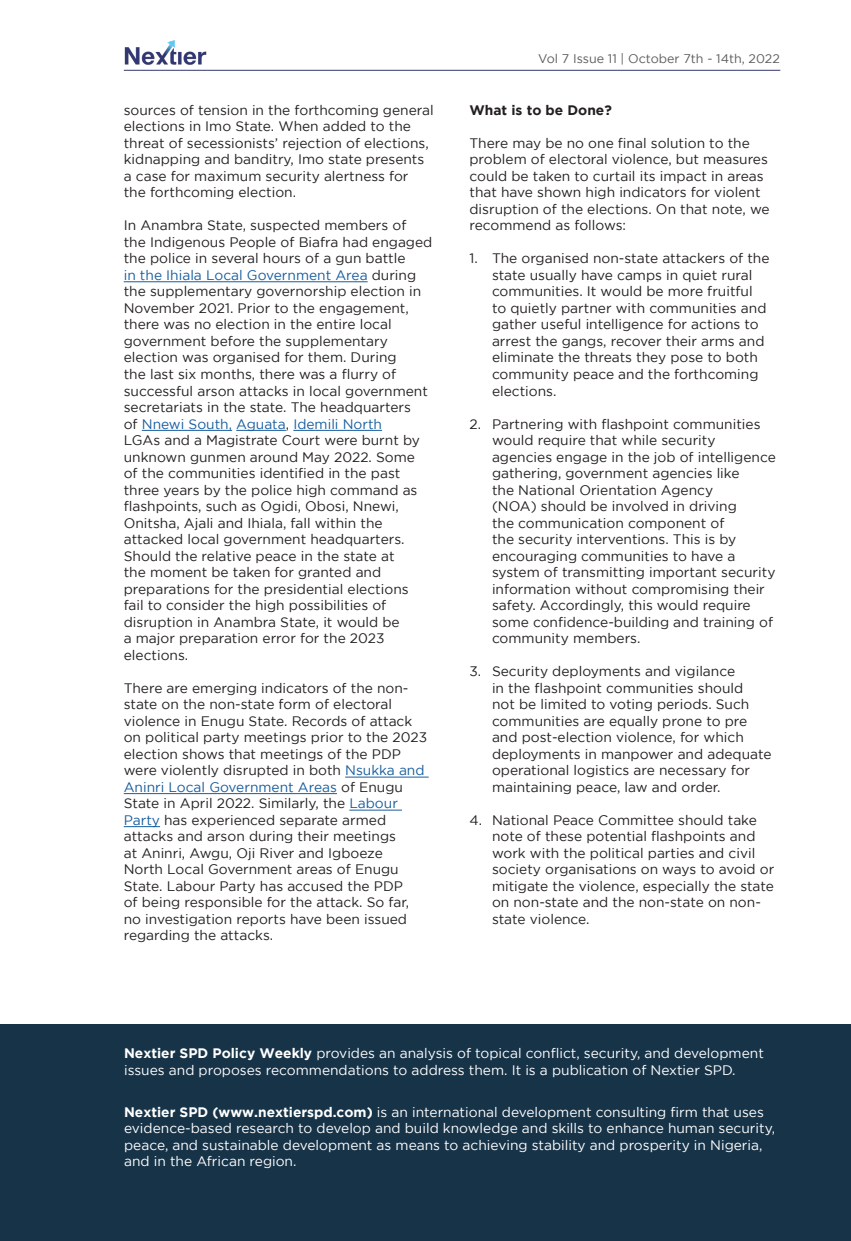
<style>
.page{position:relative;width:851px;height:1241px;background:#fff}
.page>*{position:absolute;margin:0;border:0;box-sizing:border-box;transform-origin:0 0}
.t1{font:13.75px/16.5px "Gotham";color:#231f20}
.t2{font:13.75px/16.5px "Gotham";color:#fff}
.t3{font:700 13.75px "Gotham";color:#231f20}
.t4{font:12.5px "Gotham";color:#5c5c5f}
.s1{color:#175d9e}
.s2{font-weight:700}
</style>
<div class="page">
<hr style="left:124px;top:70px;width:656px;height:1px;background:#333872">
<img style="left:124px;top:40px;width:82px;height:31px">
<hr style="left:124px;top:281px;width:243px;height:1px;background:#175d9e">
<hr style="left:142px;top:430px;width:90px;height:1px;background:#175d9e">
<hr style="left:236px;top:430px;width:50px;height:1px;background:#175d9e">
<hr style="left:293px;top:430px;width:89px;height:1px;background:#175d9e">
<hr style="left:345px;top:776px;width:83px;height:1px;background:#175d9e">
<hr style="left:124px;top:793px;width:213px;height:1px;background:#175d9e">
<hr style="left:349px;top:809px;width:53px;height:1px;background:#175d9e">
<hr style="left:124px;top:826px;width:36px;height:1px;background:#175d9e">
<div style="left:0;top:1024px;width:850px;height:216px;background:#173348"></div>
<p class="t1" style="left:124px;top:101px;width:311px">sources of tension in the forthcoming general elections in Imo State. When added to the threat of secessionists’ rejection of elections, kidnapping and banditry, Imo state presents a case for maximum security alertness for the forthcoming election.</p>
<p class="t1" style="left:124px;top:217px;width:310px">In Anambra State, suspected members of<br>the Indigenous People of Biafra had engaged the police in several hours of a gun battle<br><span class="s1">in the Ihiala Local Government Area</span> during the supplementary governorship election in November 2021. Prior to the engagement, there was no election in the entire local government before the supplementary election was organised for them. During<br>the last six months, there was a flurry of successful arson attacks in local government secretariats in the state. The headquarters<br>of <span class="s1">Nnewi South, Aguata</span>, <span class="s1">Idemili North<br></span>LGAs and a Magistrate Court were burnt by unknown gunmen around May 2022. Some of the communities identified in the past three years by the police high command as flashpoints, such as Ogidi, Obosi, Nnewi, Onitsha, Ajali and Ihiala, fall within the attacked local government headquarters.<br>Should the relative peace in the state at<br>the moment be taken for granted and preparations for the presidential elections<br>fail to consider the high possibilities of disruption in Anambra State, it would be<br>a major preparation error for the 2023 elections.</p>
<p class="t1" style="left:124px;top:679px;width:305px">There are emerging indicators of the non&shy;state on the non-state form of electoral violence in Enugu State. Records of attack on political party meetings prior to the 2023 election shows that meetings of the PDP were violently disrupted in both <span class="s1">Nsukka and Aninri Local Government Areas</span> of Enugu State in April 2022. Similarly, the <span class="s1">Labour Party</span> has experienced separate armed attacks and arson during their meetings<br>at Aninri, Awgu, Oji River and Igboeze<br>North Local Government areas of Enugu State. Labour Party has accused the PDP<br>of being responsible for the attack. So far, no investigation reports have been issued regarding the attacks.</p>
<p class="t4" style="left:538px;top:51px;width:243px">Vol 7 Issue 11 | October 7th - 14th, 2022</p>
<p class="t3" style="left:469px;top:102px;width:144px">What is to be Done?</p>
<p class="t1" style="left:469px;top:134px;width:302px">There may be no one final solution to the problem of electoral violence, but measures could be taken to curtail its impact in areas that have shown high indicators for violent disruption of the elections. On that note, we recommend as follows:</p>
<p class="t1" style="left:492px;top:250px;width:279px;text-indent:-22px">1. The organised non-state attackers of the state usually have camps in quiet rural communities. It would be more fruitful to quietly partner with communities and gather useful intelligence for actions to arrest the gangs, recover their arms and eliminate the threats they pose to both community peace and the forthcoming elections.</p>
<p class="t1" style="left:492px;top:415px;width:285px;text-indent:-22px">2. Partnering with flashpoint communities would require that while security agencies engage in the job of intelligence gathering, government agencies like<br>the National Orientation Agency<br>(NOA) should be involved in driving<br>the communication component of<br>the security interventions. This is by encouraging communities to have a system of transmitting important security information without compromising their safety. Accordingly, this would require some confidence-building and training of community members.</p>
<p class="t1" style="left:492px;top:662px;width:281px;text-indent:-22px">3. Security deployments and vigilance<br>in the flashpoint communities should<br>not be limited to voting periods. Such communities are equally prone to pre and post-election violence, for which deployments in manpower and adequate operational logistics are necessary for maintaining peace, law and order.</p>
<p class="t1" style="left:492px;top:811px;width:284px;text-indent:-22px">4. National Peace Committee should take note of these potential flashpoints and work with the political parties and civil society organisations on ways to avoid or mitigate the violence, especially the state on non-state and the non-state on non&shy;state violence.</p>
<p class="t2" style="left:124px;top:1044px;width:641px"><span class="s2">Nextier SPD Policy Weekly</span> provides an analysis of topical conflict, security, and development issues and proposes recommendations to address them. It is a publication of Nextier SPD.</p>
<p class="t2" style="left:124px;top:1103px;width:652px"><span class="s2">Nextier SPD (www.nextierspd.com)</span> is an international development consulting firm that uses evidence-based research to develop and build knowledge and skills to enhance human security, peace, and sustainable development as means to achieving stability and prosperity in Nigeria, and in the African region.</p>
</div>
